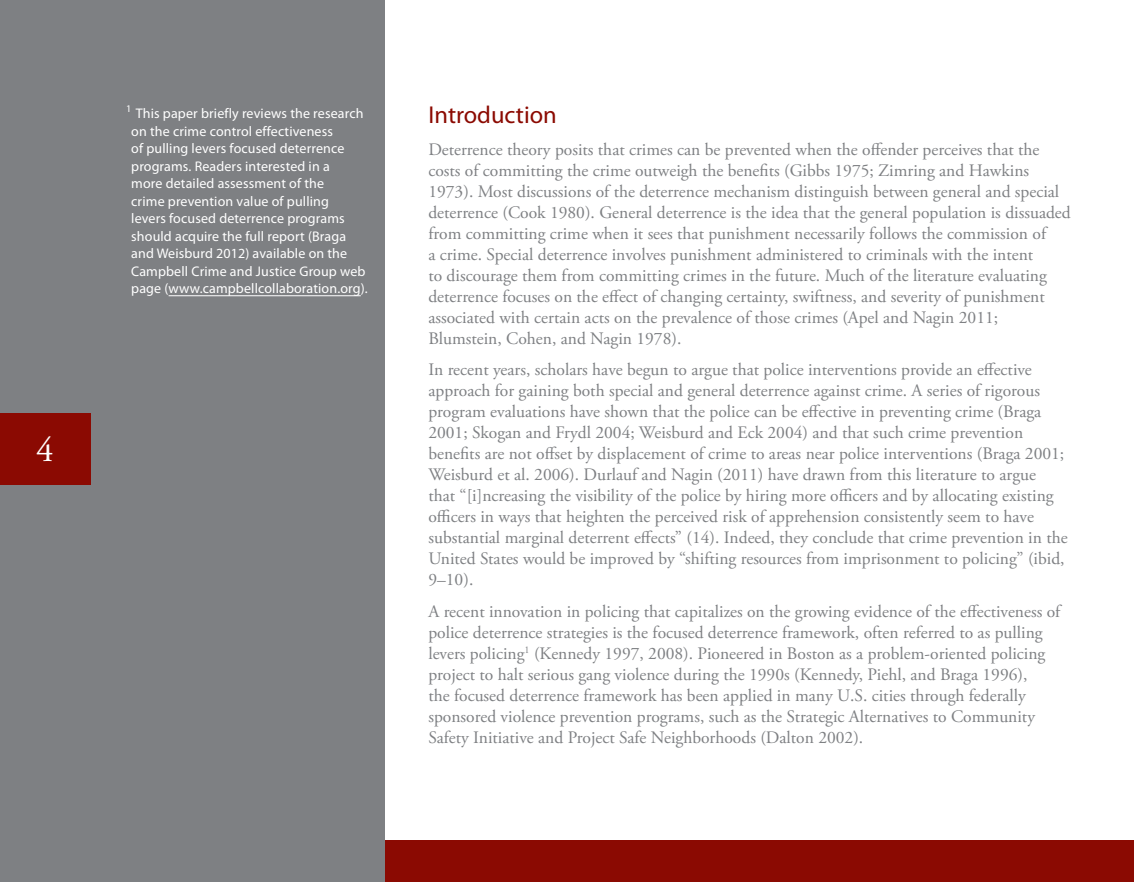
<style>
.page{position:relative;width:1134px;height:882px;background:#fff}
.page>*{position:absolute;margin:0;border:0;box-sizing:border-box;transform-origin:0 0}
.Numbering{font:35px "Adobe Garamond Pro";color:#fff}
.Head_1_for_TOC{font:24.5px "Myriad Pro";color:#8b0a02}
.Body_Copy{font:17.5px/21px "Adobe Garamond Pro";color:#7e8083}
.Footnote_text{font:14px/17.5px "Myriad Pro";letter-spacing:.01em;color:#fff}
</style>
<div class="page">
<div style="left:381px;top:840px;width:753px;height:42px;background:#8b0a02"></div>
<div style="left:0;top:0;width:385px;height:882px;background:#7e8083"></div>
<div style="left:0;top:413px;width:90px;height:72px;background:#8b0a02"></div>
<hr style="left:169px;top:295px;width:192px;height:1px;background:#fff">
<p class="Numbering" style="left:36px;top:429px;width:19px">4</p>
<p class="Footnote_text" style="left:131px;top:104px;width:238px;text-indent:-5px"><sup>1</sup> This paper briefly reviews the research on the crime control effectiveness<br>of pulling levers focused deterrence programs. Readers interested in a<br>more detailed assessment of the<br>crime prevention value of pulling<br>levers focused deterrence programs should acquire the full report (Braga and Weisburd 2012) available on the Campbell Crime and Justice Group web page (www.campbellcollaboration.org).</p>
<p class="Head_1_for_TOC" style="left:428px;top:100px;width:130px">Introduction</p>
<p class="Body_Copy" style="left:428px;top:139px;width:644px">Deterrence theory posits that crimes can be prevented when the offender perceives that the costs of committing the crime outweigh the benefits (Gibbs 1975; Zimring and Hawkins 1973). Most discussions of the deterrence mechanism distinguish between general and special deterrence (Cook 1980). General deterrence is the idea that the general population is dissuaded from committing crime when it sees that punishment necessarily follows the commission of<br>a crime. Special deterrence involves punishment administered to criminals with the intent<br>to discourage them from committing crimes in the future. Much of the literature evaluating deterrence focuses on the effect of changing certainty, swiftness, and severity of punishment associated with certain acts on the prevalence of those crimes (Apel and Nagin 2011; Blumstein, Cohen, and Nagin 1978).</p>
<p class="Body_Copy" style="left:428px;top:360px;width:641px">In recent years, scholars have begun to argue that police interventions provide an effective approach for gaining both special and general deterrence against crime. A series of rigorous program evaluations have shown that the police can be effective in preventing crime (Braga 2001; Skogan and Frydl 2004; Weisburd and Eck 2004) and that such crime prevention benefits are not offset by displacement of crime to areas near police interventions (Braga 2001; Weisburd et al. 2006). Durlauf and Nagin (2011) have drawn from this literature to argue<br>that “[i]ncreasing the visibility of the police by hiring more officers and by allocating existing officers in ways that heighten the perceived risk of apprehension consistently seem to have substantial marginal deterrent effects” (14). Indeed, they conclude that crime prevention in the United States would be improved by “shifting resources from imprisonment to policing” (ibid, 9–10).</p>
<p class="Body_Copy" style="left:428px;top:601px;width:633px">A recent innovation in policing that capitalizes on the growing evidence of the effectiveness of police deterrence strategies is the focused deterrence framework, often referred to as pulling levers policing<sup>1</sup> (Kennedy 1997, 2008). Pioneered in Boston as a problem-oriented policing project to halt serious gang violence during the 1990s (Kennedy, Piehl, and Braga 1996),<br>the focused deterrence framework has been applied in many U.S. cities through federally sponsored violence prevention programs, such as the Strategic Alternatives to Community Safety Initiative and Project Safe Neighborhoods (Dalton 2002).</p>
</div>
